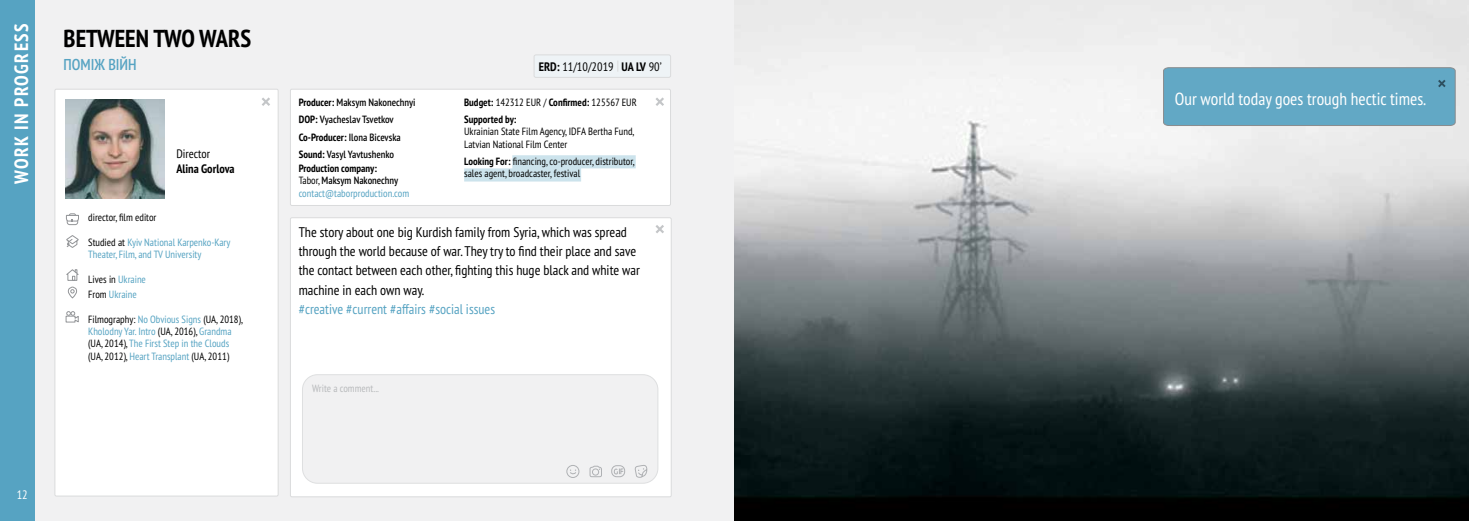
<style>
.page{position:relative;width:1469px;height:521px;background:#fff}
.page>*{position:absolute;margin:0;border:0;box-sizing:border-box;transform-origin:0 0}
.t1{font:700 condensed 24.5px "PT Sans Pro";color:#000}
.t2{font:700 condensed 19.25px "PT Sans Pro";letter-spacing:.07em;color:#fff}
.t3{font:condensed 17.5px "PT Sans Pro";color:#fff}
.t4{font:600 condensed 15.75px "PT Sans Pro";color:#56a3c2}
.t5{font:condensed 14px/19.2px "PT Sans Pro";color:#000}
.t6{font:condensed 14px "PT Sans Pro";color:#56a3c2}
.t7{font:condensed 12.25px "PT Sans Pro";color:#000}
.t8{font:700 condensed 12.25px "PT Sans Pro";color:#000}
.t9{font:condensed 12.25px "PT Sans Pro";color:#fff}
.t10{font:condensed 10.5px/12.2px "PT Sans Pro";color:#56a3c2}
.t11{font:condensed 10.5px/12.2px "PT Sans Pro";color:#000}
.t12{font:600 condensed 10.5px/17.5px "PT Sans Pro";color:#000}
.t13{font:700 condensed 10.5px/17.5px "PT Sans Pro";color:#000}
.t14{font:condensed 10.5px "PT Sans Pro";color:#b8babc}
.s1{color:#000}
.s2{font-weight:700}
.s3{font-weight:700;color:#000}
.s4{font-weight:600;color:#000}
.s5{font-weight:400}
</style>
<div class="page">
<div style="left:28px;top:0;width:706px;height:521px;background:#f1f1f2"></div>
<div style="left:290px;top:89px;width:380px;height:116px;background:#fff;border-radius:2px"></div>
<div style="left:290px;top:89px;width:381px;height:117px;border:1px solid #dadbdc;border-radius:2px"></div>
<div style="left:55px;top:89px;width:223px;height:407px;background:#fff;border-radius:2px"></div>
<div style="left:54px;top:89px;width:224px;height:407px;border:1px solid #dadbdc;border-radius:2px"></div>
<svg style="left:464px;top:155px;width:171px;height:27px"></svg>
<div style="left:290px;top:218px;width:381px;height:279px;background:#fff;border-radius:2px"></div>
<div style="left:290px;top:217px;width:381px;height:280px;border:1px solid #dadbdc;border-radius:2px"></div>
<div style="left:0;top:0;width:35px;height:521px;background:#56a3c2"></div>
<img style="left:65px;top:99px;width:100px;height:99px">
<svg style="left:262px;top:97px;width:8px;height:9px"></svg>
<svg style="left:655px;top:97px;width:9px;height:9px"></svg>
<svg style="left:655px;top:225px;width:9px;height:8px"></svg>
<div style="left:534px;top:55px;width:136px;height:22px;background:#eef3f6;border-radius:2px"></div>
<div style="left:533px;top:54px;width:138px;height:24px;border:1px solid #dadbdc;border-radius:2px"></div>
<svg style="left:66px;top:236px;width:13px;height:11px"></svg>
<svg style="left:66px;top:269px;width:13px;height:12px"></svg>
<svg style="left:67px;top:287px;width:10px;height:12px"></svg>
<div style="left:67px;top:217px;width:11px;height:8px;border:1px solid #939598;border-radius:2px"></div>
<svg style="left:66px;top:213px;width:13px;height:9px"></svg>
<svg style="left:65px;top:311px;width:14px;height:12px"></svg>
<img style="left:734px;top:0;width:734px;height:521px">
<div style="left:1162px;top:67px;width:293px;height:59px;background:#62a8c5"></div>
<div style="left:302px;top:375px;width:356px;height:108px;background:#f1f1f2;border-radius:15px"></div>
<div style="left:302px;top:374px;width:356px;height:110px;border:1px solid #dedfe0;border-radius:15px"></div>
<div style="left:566px;top:465px;width:13px;height:13px;border:1px solid #afb1b4;border-radius:50%"></div>
<svg style="left:570px;top:469px;width:7px;height:6px"></svg>
<svg style="left:589px;top:465px;width:59px;height:13px"></svg>
<h2 class="t2" style="left:9px;top:183px;width:161px;rotate:-90deg">WORK IN PROGRESS</h2>
<h1 class="t1" style="left:64px;top:22px;width:189px">BETWEEN TWO WARS</h1>
<h3 class="t4" style="left:64px;top:54px;width:75px">ПОМІЖ ВІЙН</h3>
<p class="t7" style="left:176px;top:146px;width:35px">Director</p>
<p class="t8" style="left:176px;top:161px;width:60px">Alina Gorlova</p>
<p class="t11" style="left:88px;top:211px;width:70px">director, film editor</p>
<p class="t10" style="left:88px;top:236px;width:144px"><span class="s1">Studied at</span> Kyiv National Karpenko-Kary<br>Theater, Film, and TV University</p>
<p class="t10" style="left:88px;top:271px;width:59px;line-height:15.8px"><span class="s1">Lives in</span> Ukraine<br><span class="s1">From</span> Ukraine</p>
<p class="t10" style="left:88px;top:313px;width:156px"><span class="s1">Filmography:</span> No Obvious Signs <span class="s1">(UA, 2018), </span>Kholodny Yar. Intro <span class="s1">(UA, 2016),</span> Grandma <span class="s1">(UA, 2014),</span> The First Step in the Clouds <span class="s1">(UA, 2012),</span> Heart Transplant <span class="s1">(UA, 2011)</span></p>
<p class="t9" style="left:17px;top:486px;width:13px">12</p>
<p class="t12" style="left:299px;top:93px;width:118px"><span class="s2">Producer:</span> Maksym Nakonechnyi<br><span class="s2">DOP:</span> Vyacheslav Tsvetkov<br><span class="s2">Co-Producer:</span> Ilona Bicevska<br><span class="s2">Sound:</span> Vasyl Yavtushenko</p>
<p class="t10" style="left:299px;top:162px;width:112px"><span class="s3">Production company:<br></span><span class="s1">Tabor,</span> <span class="s4">Maksym Nakonechny </span>contact@taborproduction.com</p>
<p class="t7" style="left:539px;top:59px;width:124px"><span class="s2">ERD:</span> 11/10/2019 <span class="s2">UA LV</span> 90’</p>
<p class="t13" style="left:464px;top:93px;width:174px">Budget: <span class="s5">142312 EUR /</span> Confirmed: <span class="s5">125567 EUR<br></span>Supported by:</p>
<p class="t11" style="left:464px;top:125px;width:172px">Ukrainian State Film Agency, IDFA Bertha Fund,<br>Latvian National Film Center</p>
<p class="t11" style="left:464px;top:155px;width:172px"><span class="s2">Looking For:</span> financing, co-producer, distributor, sales agent, broadcaster, festival</p>
<h3 class="t5" style="left:299px;top:222px;width:343px">The story about one big Kurdish family from Syria, which was spread through the world because of war. They try to find their place and save the contact between each other, fighting this huge black and white war machine in each own way.</h3>
<h3 class="t6" style="left:299px;top:300px;width:198px">#creative #current #affairs #social issues</h3>
<p class="t14" style="left:312px;top:381px;width:68px">Write a comment...</p>
<h3 class="t3" style="left:1174px;top:88px;width:253px">Our world today goes trough hectic times.</h3>
</div>
